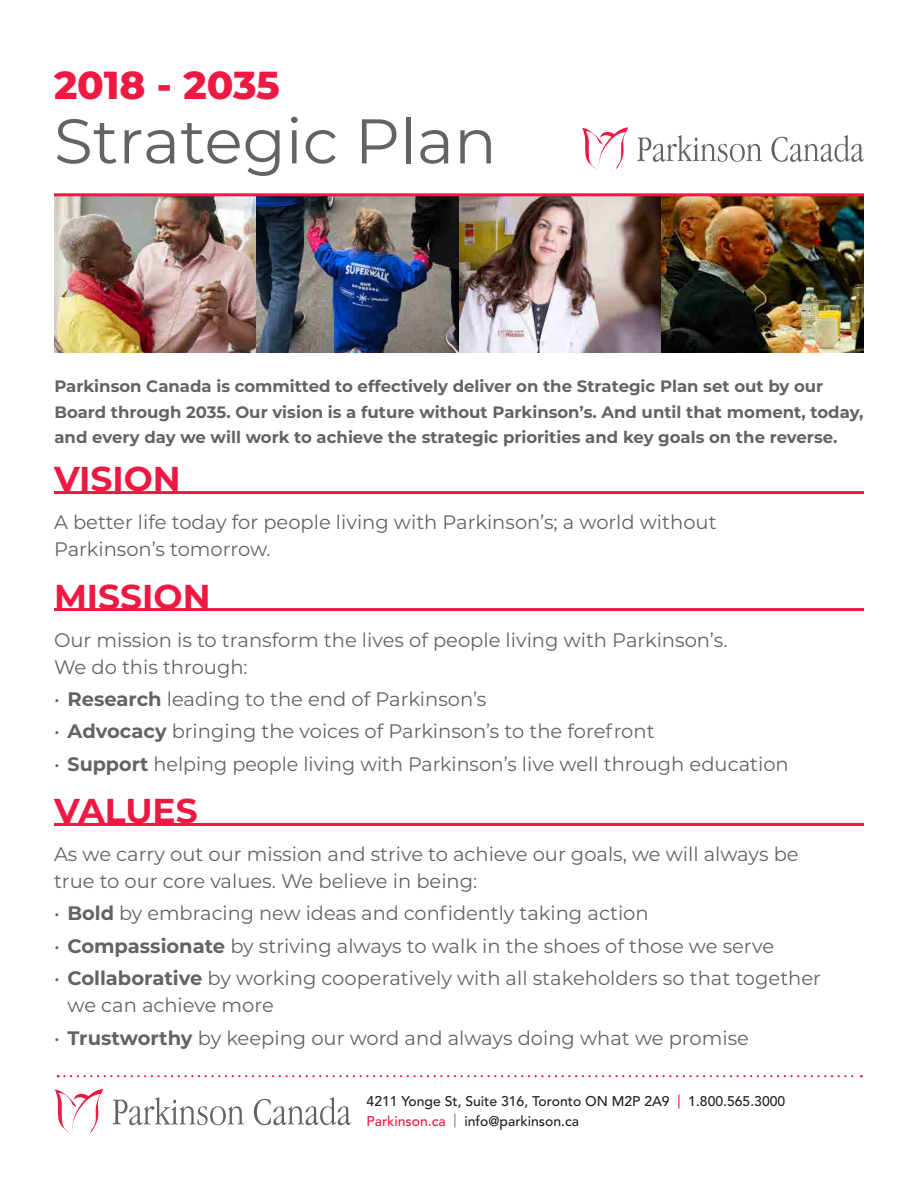
<style>
.page{position:relative;width:918px;height:1188px;background:#fff}
.page>*{position:absolute;margin:0;border:0;box-sizing:border-box;transform-origin:0 0}
.t1{font:63px "Montserrat";color:#636366}
.t2{font:800 39px "Montserrat";letter-spacing:-.005em;color:#ed1943}
.t3{font:700 34.5px "Montserrat";color:#ed1943}
.t4{font:19.5px/27px "Montserrat";color:#636366}
.t5{font:700 16.5px/25.5px "Montserrat";color:#636366}
.t6{font:500 13.95px/19.2px "Avenir LT Std";color:#231f20}
.s1{font-weight:700}
.s2{color:#ed1943}
.s3{color:#808285}
</style>
<div class="page">
<img style="left:54px;top:196px;width:810px;height:156px">
<svg style="left:637px;top:135px;width:125px;height:27px"></svg>
<svg style="left:771px;top:135px;width:93px;height:27px"></svg>
<svg style="left:582px;top:127px;width:46px;height:43px"></svg>
<hr style="left:54px;top:491px;width:810px;height:3px;background:#ed1943">
<hr style="left:54px;top:608px;width:810px;height:3px;background:#ed1943">
<hr style="left:54px;top:823px;width:810px;height:3px;background:#ed1943">
<hr style="left:54px;top:193px;width:810px;height:3px;background:#ed1943">
<svg style="left:58px;top:1075px;width:804px;height:2px"></svg>
<svg style="left:113px;top:1097px;width:131px;height:28px"></svg>
<svg style="left:254px;top:1097px;width:97px;height:28px"></svg>
<svg style="left:54px;top:1089px;width:49px;height:45px"></svg>
<h2 class="t2" style="left:54px;top:56px;width:227px">2018 - 2035</h2>
<h1 class="t1" style="left:54px;top:98px;width:444px">Strategic Plan</h1>
<p class="t5" style="left:54px;top:373px;width:810px">Parkinson Canada is committed to effectively deliver on the Strategic Plan set out by our<br>Board through 2035. Our vision is a future without Parkinson’s. And until that moment, today, and every day we will work to achieve the strategic priorities and key goals on the reverse.</p>
<h3 class="t3" style="left:54px;top:454px;width:128px">VISION</h3>
<p class="t4" style="left:54px;top:508px;width:664px">A better life today for people living with Parkinson’s; a world without<br>Parkinson’s tomorrow.</p>
<h3 class="t3" style="left:54px;top:572px;width:158px">MISSION</h3>
<p class="t4" style="left:54px;top:625px;width:675px">Our mission is to transform the lives of people living with Parkinson’s.<br>We do this through:</p>
<p class="t4" style="left:54px;top:685px;width:434px">• <span class="s1">Research</span> leading to the end of Parkinson’s</p>
<p class="t4" style="left:54px;top:717px;width:602px">• <span class="s1">Advocacy</span> bringing the voices of Parkinson’s to the forefront</p>
<p class="t4" style="left:54px;top:750px;width:736px">• <span class="s1">Support</span> helping people living with Parkinson’s live well through education</p>
<h3 class="t3" style="left:54px;top:786px;width:145px">VALUES</h3>
<p class="t4" style="left:54px;top:840px;width:746px">As we carry out our mission and strive to achieve our goals, we will always be true to our core values. We believe in being:</p>
<p class="t4" style="left:54px;top:899px;width:596px">• <span class="s1">Bold</span> by embracing new ideas and confidently taking action</p>
<p class="t4" style="left:54px;top:932px;width:722px">• <span class="s1">Compassionate</span> by striving always to walk in the shoes of those we serve</p>
<p class="t4" style="left:68px;top:964px;width:755px;text-indent:-13px">• <span class="s1">Collaborative</span> by working cooperatively with all stakeholders so that together we can achieve more</p>
<p class="t4" style="left:54px;top:1024px;width:696px">• <span class="s1">Trustworthy</span> by keeping our word and always doing what we promise</p>
<p class="t6" style="left:367px;top:1092px;width:420px">4211 Yonge St, Suite 316, Toronto ON M2P 2A9 <span class="s2">|</span> 1.800.565.3000<br><span class="s2">Parkinson.ca</span> <span class="s3">|</span> info@parkinson.ca</p>
</div>
